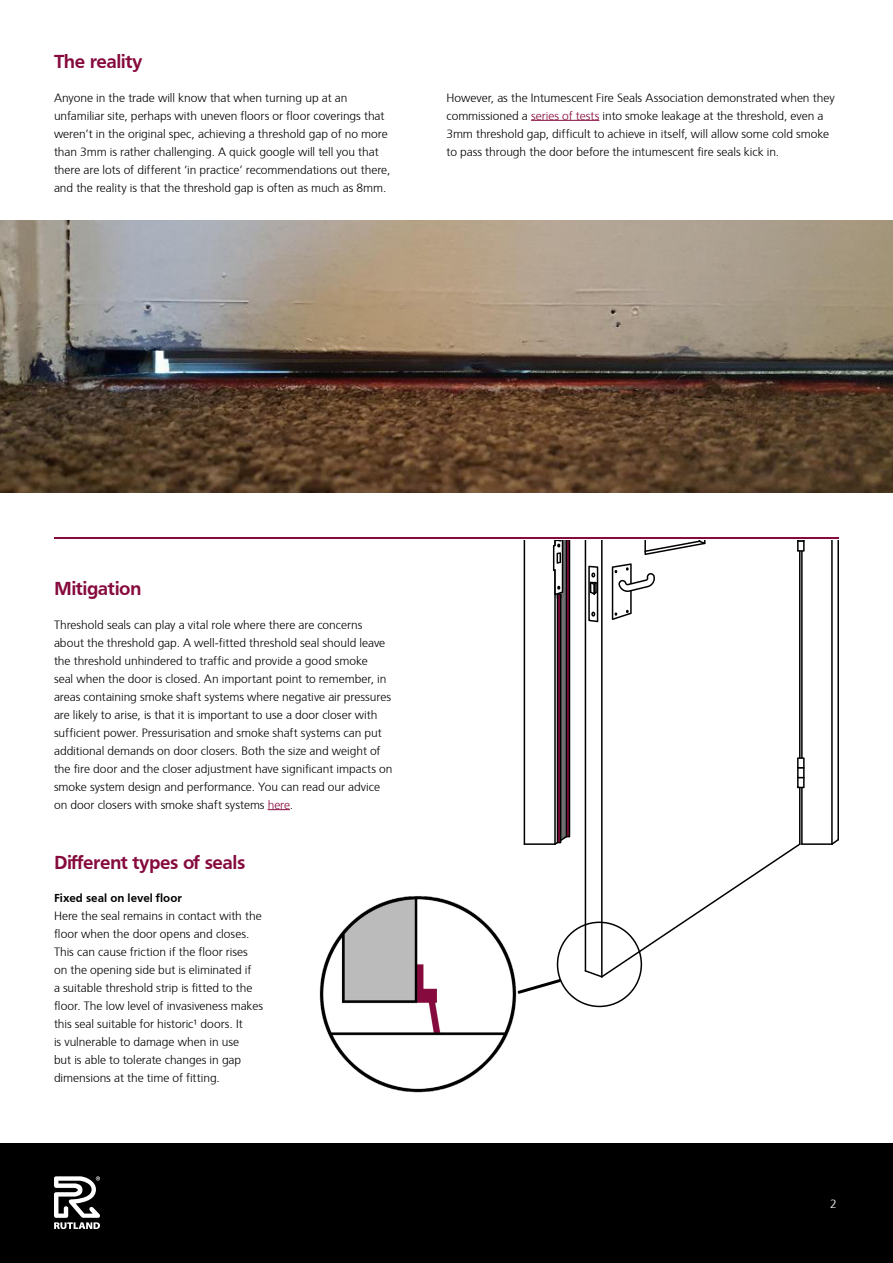
<style>
.page{position:relative;width:893px;height:1263px;background:#fff}
.page>*{position:absolute;margin:0;border:0;box-sizing:border-box;transform-origin:0 0}
.t1{font:700 19.5px "Frutiger";letter-spacing:-.025em;color:#860a3d}
.t2{font:300 12px/18px "Frutiger";letter-spacing:-.005em;color:#000}
.t3{font:700 12px "Frutiger";letter-spacing:.005em;color:#000}
.t4{font:300 12px "Frutiger";color:#fff}
.s1{color:#860a3d}
.s2{color:#020203}
.s3{color:#fff}
</style>
<div class="page">
<div style="left:0;top:1144px;width:893px;height:119px;background:#000"></div>
<svg style="left:54px;top:1176px;width:46px;height:53px"></svg>
<hr style="left:531px;top:120px;width:68px;height:1px;background:#860a3d">
<svg style="left:268px;top:809px;width:22px;height:1px"></svg>
<hr style="left:831px;top:206px;width:2px;height:639px;background:#000">
<hr style="left:837px;top:209px;width:2px;height:631px;background:#000">
<svg style="left:831px;top:839px;width:8px;height:6px"></svg>
<hr style="left:801px;top:843px;width:32px;height:2px;background:#000">
<svg style="left:519px;top:540px;width:286px;height:467px"></svg>
<div style="left:457px;top:198px;width:436px;height:342px;background:#fff"></div>
<img style="left:0;top:220px;width:893px;height:272px">
<hr style="left:54px;top:538px;width:785px;height:1px;background:#860a3d">
<img style="left:319px;top:896px;width:200px;height:197px">
<h1 class="t1" style="left:54px;top:50px;width:90px">The reality</h1>
<p class="t2" style="left:54px;top:88px;width:338px">Anyone in the trade will know that when turning up at an unfamiliar site, perhaps with uneven floors or floor coverings that weren’t in the original spec, achieving a threshold gap of no more than 3mm is rather challenging. A quick google will tell you that there are lots of different ‘in practice’ recommendations out there, and the reality is that the threshold gap is often as much as 8mm.</p>
<p class="t2" style="left:446px;top:88px;width:390px">However, as the Intumescent Fire Seals Association demonstrated when they commissioned a <span class="s1">series of tests</span> into smoke leakage at the threshold, even a 3mm threshold gap, difficult to achieve in itself, will allow some cold smoke to pass through the door before the intumescent fire seals kick in.</p>
<h1 class="t1" style="left:54px;top:578px;width:89px">Mitigation</h1>
<p class="t2" style="left:54px;top:615px;width:340px">Threshold seals can play a vital role where there are concerns about the threshold gap. A well-fitted threshold seal should leave the threshold unhindered to traffic and provide a good smoke<br>seal when the door is closed. An important point to remember, in areas containing smoke shaft systems where negative air pressures are likely to arise, is that it is important to use a door closer with sufficient power. Pressurisation and smoke shaft systems can put additional demands on door closers. Both the size and weight of the fire door and the closer adjustment have significant impacts on smoke system design and performance. You can read our advice on door closers with smoke shaft systems <span class="s1">here</span><span class="s2">.</span><span class="s3">.</span></p>
<h1 class="t1" style="left:54px;top:851px;width:193px">Different types of seals</h1>
<p class="t3" style="left:54px;top:891px;width:129px">Fixed seal on level floor</p>
<p class="t2" style="left:54px;top:906px;width:211px">Here the seal remains in contact with the floor when the door opens and closes.<br>This can cause friction if the floor rises on the opening side but is eliminated if<br>a suitable threshold strip is fitted to the floor. The low level of invasiveness makes this seal suitable for historic¹ doors. It<br>is vulnerable to damage when in use<br>but is able to tolerate changes in gap dimensions at the time of fitting.</p>
<p class="t4" style="left:830px;top:1195px;width:8px">2</p>
</div>
